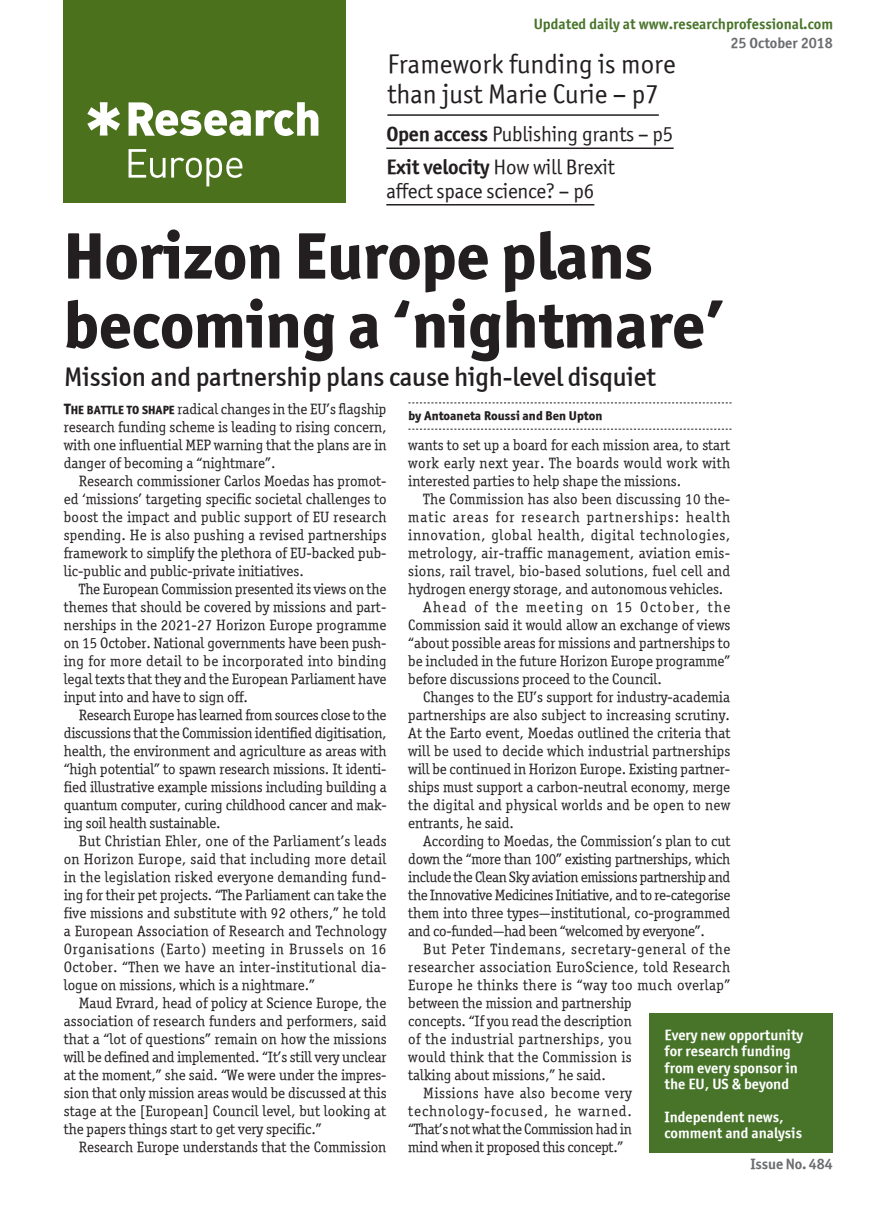
<style>
.page{position:relative;width:889px;height:1212px;background:#fff}
.page>*{position:absolute;margin:0;border:0;box-sizing:border-box;transform-origin:0 0}
.t1{font:700 66px/69px "Officina San Md ITCTT Extra";letter-spacing:-.005em;color:#231f20}
.t2{font:27px "Officina San Md ITCTT Medium";letter-spacing:-.005em;color:#231f20}
.t3{font:27px/30px "Officina Sans ITCTT Book";color:#231f20}
.t4{font:21px/32.5px "Officina Sans ITCTT Book";letter-spacing:-.01em;color:#231f20}
.t5{font:15px/18px "Officina Serif ITCTT Book";color:#231f20;text-align:justify}
.t6{font:15px "Officina Serif ITCTT Book";letter-spacing:-.02em;color:#231f20}
.t7{font:15px/16.5px "Officina Sans ITCTT Bold";color:#fff}
.t8{font:15px "Officina Serif ITCTT Book";letter-spacing:.03em;color:#231f20}
.t9{font:15px "Officina Serif ITCTT Book";letter-spacing:.025em;color:#231f20}
.t10{font:15px "Officina Serif ITCTT Book";letter-spacing:.02em;color:#231f20}
.t11{font:15px "Officina Serif ITCTT Book";letter-spacing:-.025em;color:#231f20}
.t12{font:15px "Officina Serif ITCTT Book";letter-spacing:.045em;color:#231f20}
.t13{font:15px "Officina Sans ITCTT Bold";color:#48742a}
.t14{font:15px "Officina Serif ITCTT Book";letter-spacing:.065em;color:#231f20}
.t15{font:15px "Officina Serif ITCTT Book";letter-spacing:.04em;color:#231f20}
.t16{font:15px "Officina Serif ITCTT Book";letter-spacing:.085em;color:#231f20}
.t17{font:15px "Officina Serif ITCTT Book";letter-spacing:.06em;color:#231f20}
.t18{font:15px "Officina Sans ITCTT Bold";color:#6c6d70}
.t19{font:700 12.75px "Officina San Md ITCTT Extra";color:#231f20}
.s1{font-family:"Officina Sans ITCTT Bold"}
.s2{font-family:"Officina San Md ITCTT Extra Bold SC800"}
.s3{font-family:"Officina San Md ITCTT Extra Bold SC800";font-size:12px}
</style>
<div class="page">
<div style="left:63px;top:0;width:282px;height:203px;background:#4b711c"></div>
<svg style="left:87px;top:102px;width:33px;height:34px"></svg>
<svg style="left:128px;top:102px;width:190px;height:34px"></svg>
<svg style="left:128px;top:149px;width:37px;height:29px"></svg>
<svg style="left:171px;top:158px;width:71px;height:28px"></svg>
<svg style="left:408px;top:402px;width:323px;height:1px"></svg>
<svg style="left:408px;top:429px;width:323px;height:1px"></svg>
<div style="left:648px;top:1013px;width:184px;height:139px;background:#48742a"></div>
<hr style="left:387px;top:114px;width:271px;height:2px;background:#231f20">
<hr style="left:386px;top:147px;width:287px;height:2px;background:#231f20">
<hr style="left:386px;top:204px;width:208px;height:1px;background:#231f20">
<p class="t13" style="left:533px;top:15px;width:301px">Updated daily at www.researchprofessional.com</p>
<h2 class="t3" style="left:387px;top:49px;width:290px">Framework funding is more than just Marie Curie – p7</h2>
<h3 class="t4" style="left:386px;top:118px;width:288px"><span class="s1">Open access</span> Publishing grants – p5<br><span class="s1">Exit velocity</span> How will Brexit</h3>
<h3 class="t4" style="left:386px;top:174px;width:209px">affect space science? – p6</h3>
<p class="t18" style="left:730px;top:34px;width:104px">25 October 2018</p>
<h1 class="t1" style="left:64px;top:221px;width:662px">Horizon Europe plans becoming a ‘nightmare’</h1>
<h2 class="t2" style="left:64px;top:361px;width:593px">Mission and partnership plans cause high-level disquiet</h2>
<p class="t5" style="left:64px;top:400px;width:324px"><span class="s2">T</span><span class="s3">HE BATTLE TO SHAPE</span> radical changes in the EU’s flagship research funding scheme is leading to rising concern, with one influential MEP warning that the plans are in danger of becoming a “nightmare”.</p>
<p class="t5" style="left:64px;top:472px;width:324px;text-indent:15px">Research commissioner Carlos Moedas has promot&shy;ed ‘missions’ targeting specific societal challenges to boost the impact and public support of EU research spending. He is also pushing a revised partnerships framework to simplify the plethora of EU-backed pub&shy;lic-public and public-private initiatives.</p>
<p class="t5" style="left:64px;top:580px;width:324px;text-indent:15px">The European Commission presented its views on the themes that should be covered by missions and part&shy;nerships in the 2021-27 Horizon Europe programme on 15 October. National governments have been push&shy;ing for more detail to be incorporated into binding legal texts that they and the European Parliament have input into and have to sign off.</p>
<p class="t5" style="left:64px;top:706px;width:324px;text-indent:15px">Research Europe has learned from sources close to the discussions that the Commission identified digitisation, health, the environment and agriculture as areas with “high potential” to spawn research missions. It identi&shy;fied illustrative example missions including building a quantum computer, curing childhood cancer and mak&shy;ing soil health sustainable.</p>
<p class="t5" style="left:64px;top:832px;width:324px;text-indent:15px">But Christian Ehler, one of the Parliament’s leads on Horizon Europe, said that including more detail in the legislation risked everyone demanding fund&shy;ing for their pet projects. “The Parliament can take the five missions and substitute with 92 others,” he told a European Association of Research and Technology Organisations (Earto) meeting in Brussels on 16<br>October. “Then we have an inter-institutional dia&shy;logue on missions, which is a nightmare.”</p>
<p class="t5" style="left:64px;top:994px;width:324px;text-indent:15px">Maud Evrard, head of policy at Science Europe, the association of research funders and performers, said that a “lot of questions” remain on how the missions will be defined and implemented. “It’s still very unclear at the moment,” she said. “We were under the impres&shy;sion that only mission areas would be discussed at this stage at the [European] Council level, but looking at the papers things start to get very specific.”</p>
<p class="t5" style="left:79px;top:1138px;width:309px">Research Europe understands that the Commission</p>
<p class="t19" style="left:408px;top:408px;width:195px">by Antoaneta Roussi and Ben Upton</p>
<p class="t5" style="left:408px;top:436px;width:323px">wants to set up a board for each mission area, to start work early next year. The boards would work with interested parties to help shape the missions.</p>
<p class="t5" style="left:423px;top:490px;width:308px">The Commission has also been discussing 10 the-</p>
<p class="t14" style="left:408px;top:508px;width:323px">matic areas for research partnerships: health</p>
<p class="t12" style="left:408px;top:526px;width:323px">innovation, global health, digital technologies,</p>
<p class="t9" style="left:408px;top:544px;width:323px">metrology, air-traffic management, aviation emis-</p>
<p class="t10" style="left:408px;top:562px;width:323px">sions, rail travel, bio-based solutions, fuel cell and</p>
<p class="t5" style="left:408px;top:580px;width:316px">hydrogen energy storage, and autonomous vehicles.</p>
<p class="t16" style="left:423px;top:598px;width:308px">Ahead of the meeting on 15 October, the</p>
<p class="t5" style="left:408px;top:616px;width:323px">Commission said it would allow an exchange of views</p>
<p class="t5" style="left:408px;top:634px;width:323px">“about possible areas for missions and partnerships to</p>
<p class="t5" style="left:408px;top:652px;width:323px">be included in the future Horizon Europe programme”</p>
<p class="t5" style="left:408px;top:670px;width:255px">before discussions proceed to the Council.</p>
<p class="t5" style="left:423px;top:688px;width:308px">Changes to the EU’s support for industry-academia</p>
<p class="t5" style="left:408px;top:706px;width:323px">partnerships are also subject to increasing scrutiny.</p>
<p class="t5" style="left:408px;top:724px;width:323px">At the Earto event, Moedas outlined the criteria that</p>
<p class="t5" style="left:408px;top:742px;width:323px">will be used to decide which industrial partnerships</p>
<p class="t5" style="left:408px;top:760px;width:323px">will be continued in Horizon Europe. Existing partner-</p>
<p class="t5" style="left:408px;top:778px;width:323px">ships must support a carbon-neutral economy, merge</p>
<p class="t10" style="left:408px;top:796px;width:323px">the digital and physical worlds and be open to new</p>
<p class="t5" style="left:408px;top:814px;width:107px">entrants, he said.</p>
<p class="t5" style="left:423px;top:832px;width:308px">According to Moedas, the Commission’s plan to cut</p>
<p class="t6" style="left:408px;top:850px;width:323px">down the “more than 100” existing partnerships, which</p>
<p class="t11" style="left:408px;top:868px;width:323px">include the Clean Sky aviation emissions partnership and</p>
<p class="t6" style="left:408px;top:886px;width:323px">the Innovative Medicines Initiative, and to re-categorise</p>
<p class="t5" style="left:408px;top:904px;width:323px">them into three types—institutional, co-programmed</p>
<p class="t6" style="left:408px;top:922px;width:298px">and co-funded—had been “welcomed by everyone”.</p>
<p class="t15" style="left:423px;top:940px;width:308px">But Peter Tindemans, secretary-general of the</p>
<p class="t9" style="left:408px;top:958px;width:323px">researcher association EuroScience, told Research</p>
<p class="t8" style="left:408px;top:976px;width:323px">Europe he thinks there is “way too much overlap”</p>
<p class="t5" style="left:408px;top:994px;width:225px">between the mission and partnership</p>
<p class="t5" style="left:408px;top:1012px;width:225px">concepts. “If you read the description</p>
<p class="t8" style="left:408px;top:1030px;width:225px">of the industrial partnerships, you</p>
<p class="t5" style="left:408px;top:1048px;width:225px">would think that the Commission is</p>
<p class="t5" style="left:408px;top:1066px;width:199px">talking about missions,” he said.</p>
<p class="t8" style="left:423px;top:1084px;width:210px">Missions have also become very</p>
<p class="t17" style="left:408px;top:1102px;width:225px">technology-focused, he warned.</p>
<p class="t11" style="left:408px;top:1120px;width:225px">“That’s not what the Commission had in</p>
<p class="t6" style="left:408px;top:1138px;width:216px">mind when it proposed this concept.”</p>
<p class="t7" style="left:664px;top:1026px;width:140px">Every new opportunity for research funding from every sponsor in the EU, US &amp; beyond</p>
<p class="t7" style="left:664px;top:1108px;width:139px">Independent news, comment and analysis</p>
<p class="t18" style="left:750px;top:1155px;width:84px">Issue No. 484</p>
</div>
